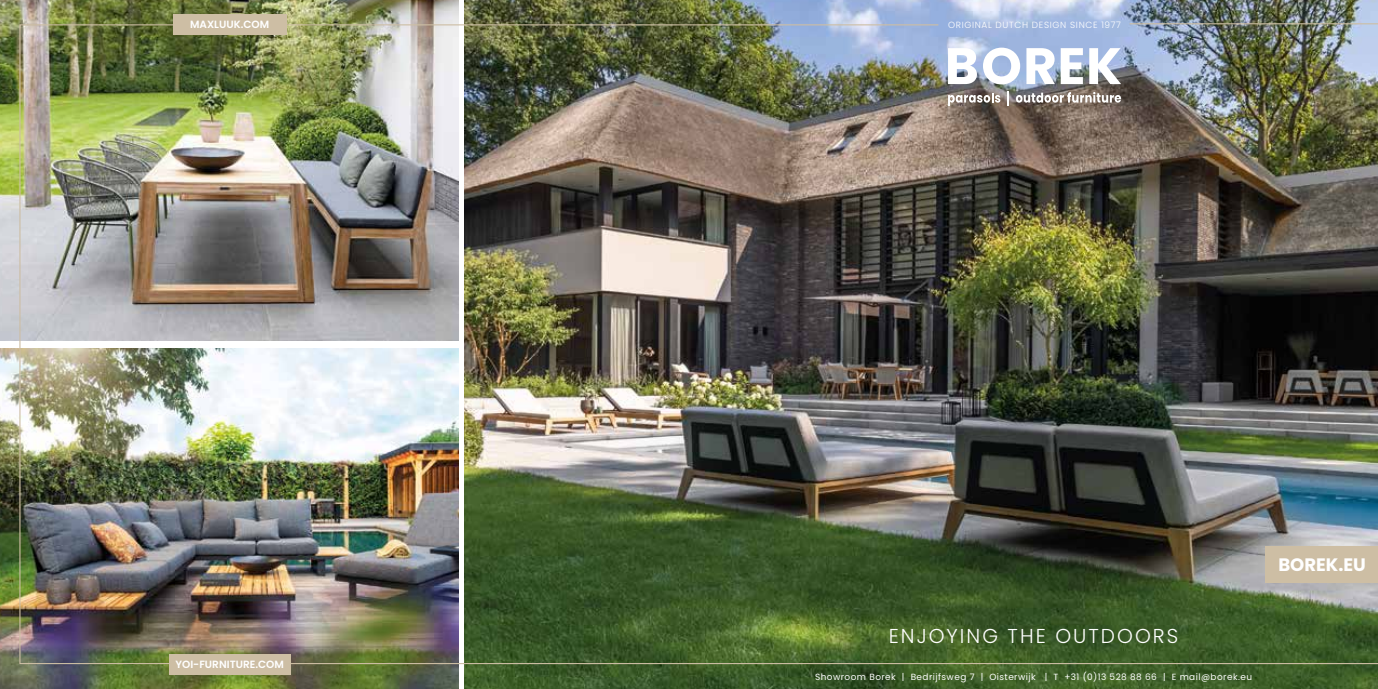
<style>
.page{position:relative;width:1378px;height:689px;background:#fff}
.page>*{position:absolute;margin:0;border:0;box-sizing:border-box;transform-origin:0 0}
.t1{font:300 20.1px "Poppins";letter-spacing:.1em;color:#fff}
.t2{font:700 18px "Poppins";color:#fff}
.t3{font:600 10.5px "Poppins";color:#fff}
.t4{font:9px "Poppins";letter-spacing:.05em;color:#fff}
.t5{font:300 9px "Poppins";letter-spacing:.075em;color:#fff}
</style>
<div class="page">
<img style="left:465px;top:0;width:913px;height:689px">
<img style="left:0;top:0;width:458px;height:341px">
<img style="left:0;top:348px;width:458px;height:341px">
<img style="left:19px;top:24px;width:670px;height:641px">
<div style="left:169px;top:654px;width:121px;height:20px;background:#cdbea4"></div>
<div style="left:173px;top:14px;width:113px;height:21px;background:#cdbea4"></div>
<img style="left:689px;top:0;width:1px;height:689px">
<hr style="left:1129px;top:23px;width:249px;height:1px;background:#cdbea4">
<img style="left:689px;top:24px;width:689px;height:641px">
<div style="left:1265px;top:546px;width:113px;height:36px;background:#cdbea4"></div>
<p class="t3" style="left:190px;top:19px;width:81px">MAXLUUK.COM</p>
<p class="t3" style="left:175px;top:658px;width:110px">YOI-FURNITURE.COM</p>
<p class="t5" style="left:948px;top:20px;width:175px">ORIGINAL DUTCH DESIGN SINCE 1977</p>
<h1 class="t1" style="left:889px;top:624px;width:291px">ENJOYING THE OUTDOORS</h1>
<p class="t4" style="left:815px;top:672px;width:438px">Showroom Borek | Bedrijfsweg 7 | Oisterwijk | T +31 (0)13 528 88 66 | E mail@borek.eu</p>
<h2 class="t2" style="left:1278px;top:555px;width:89px">BOREK.EU</h2>
</div>
